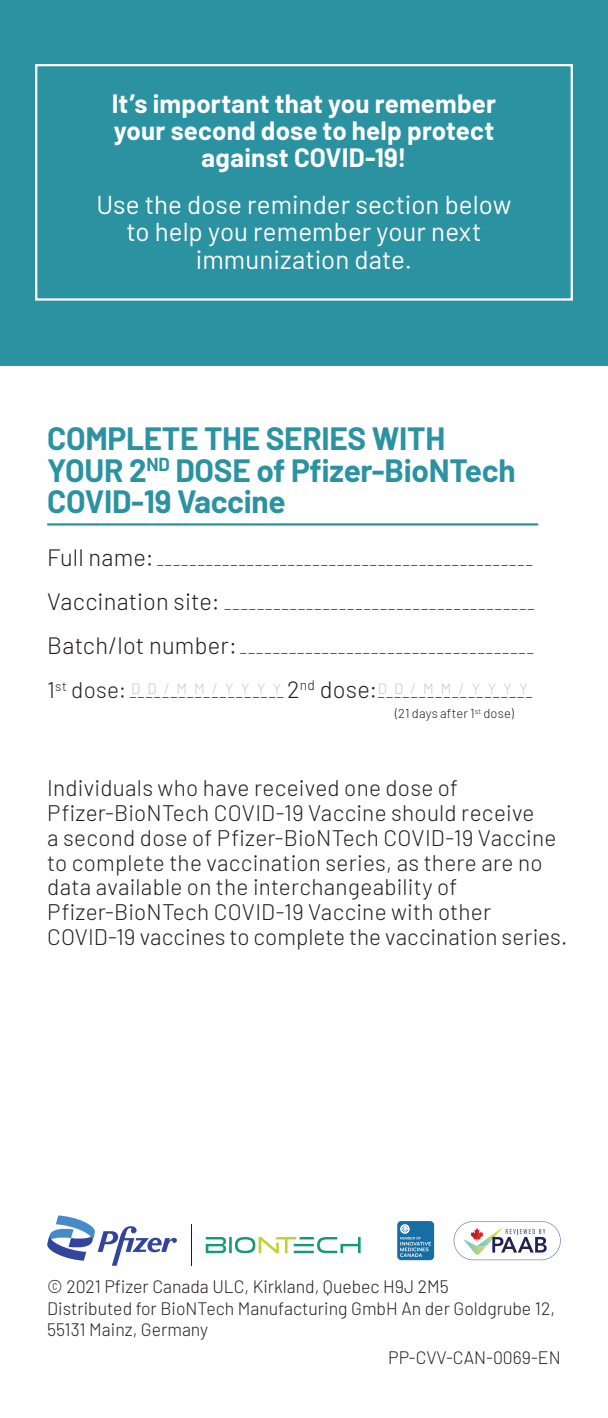
<style>
.page{position:relative;width:608px;height:1418px;background:#fff}
.page>*{position:absolute;margin:0;border:0;box-sizing:border-box;transform-origin:0 0}
.Headline{font:700 31.5px/31.5px "Barlow";letter-spacing:-.01em;color:#2b92a2}
.Callout{font:25.88px/27px "Barlow";letter-spacing:.005em;color:#fff;text-align:center}
.Callout-2{font:700 25.88px/27px "Barlow";letter-spacing:.005em;color:#fff;text-align:center}
.Body_Copy{font:300 23.62px "Barlow";color:#231f20}
.Body_Copy-2{font:300 22.5px/24.8px "Barlow";letter-spacing:.01em;color:#231f20}
.Body{font:300 18px/21.6px "Barlow";color:#231f20}
.Body_Copy-3{font:300 15.08px "Barlow";color:#231f20}
.t1{font:300 15.08px "Barlow";letter-spacing:.51em;color:#c7c8ca}
.t2{font:300 13.05px "Barlow";letter-spacing:.015em;color:#231f20}
.s1{font-size:23.62px}
.s2{font-size:22.5px}
</style>
<div class="page">
<div style="left:0;top:0;width:608px;height:365px;background:#2b92a2"></div>
<div style="left:35px;top:64px;width:537px;height:237px;border:2px solid #fff"></div>
<hr style="left:47px;top:523px;width:491px;height:2px;background:#2b92a2">
<hr style="left:191px;top:1224px;width:1px;height:41px;background:#211e1e">
<svg style="left:206px;top:1237px;width:154px;height:16px"></svg>
<svg style="left:47px;top:1215px;width:130px;height:50px"></svg>
<div style="left:397px;top:1221px;width:37px;height:39px;background:#176ea4;border-radius:4px"></div>
<svg style="left:400px;top:1225px;width:31px;height:32px"></svg>
<svg style="left:453px;top:1221px;width:107px;height:39px"></svg>
<p class="Callout-2" style="left:112px;top:88px;width:386px">It’s important that you remember your second dose to help protect against COVID-19!</p>
<p class="Callout" style="left:96px;top:190px;width:416px">Use the dose reminder section below to help you remember your next immunization date.</p>
<p class="Headline" style="left:47px;top:420px;width:469px">COMPLETE THE SERIES WITH<br>YOUR 2<sup>ND</sup> DOSE of Pfizer-BioNTech<br>COVID-19 Vaccine</p>
<p class="Body_Copy-3" style="left:47px;top:550px;width:487px"><span class="s1">Full name:</span> ______________________________________________</p>
<p class="Body_Copy-3" style="left:47px;top:594px;width:489px"><span class="s1">Vaccination site:</span> ______________________________________</p>
<p class="Body_Copy-3" style="left:47px;top:638px;width:488px"><span class="s1">Batch/lot number:</span> ____________________________________</p>
<p class="Body_Copy-3" style="left:47px;top:682px;width:269px"><span class="s2">1</span><sup>st</sup> <span class="s2">dose:</span> ___________________ <span class="s1">2</span><sup>nd</sup></p>
<p class="t1" style="left:131px;top:678px;width:151px">DD/MM/YYYY</p>
<p class="Body_Copy" style="left:320px;top:672px;width:59px">dose:</p>
<p class="t1" style="left:378px;top:678px;width:151px">DD/MM/YYYY</p>
<p class="Body_Copy-3" style="left:378px;top:682px;width:156px">___________________</p>
<p class="t2" style="left:395px;top:704px;width:120px">(21 days after 1<sup>st</sup> dose)</p>
<p class="Body_Copy-2" style="left:47px;top:774px;width:521px">Individuals who have received one dose of Pfizer-BioNTech COVID-19 Vaccine should receive<br>a second dose of Pfizer-BioNTech COVID-19 Vaccine to complete the vaccination series, as there are no data available on the interchangeability of Pfizer-BioNTech COVID-19 Vaccine with other COVID-19 vaccines to complete the vaccination series.</p>
<p class="Body" style="left:47px;top:1274px;width:509px">© 2021 Pfizer Canada ULC, Kirkland, Quebec H9J 2M5<br>Distributed for BioNTech Manufacturing GmbH An der Goldgrube 12,<br>55131 Mainz, Germany</p>
<p class="Body" style="left:388px;top:1345px;width:174px">PP-CVV-CAN-0069-EN</p>
</div>
